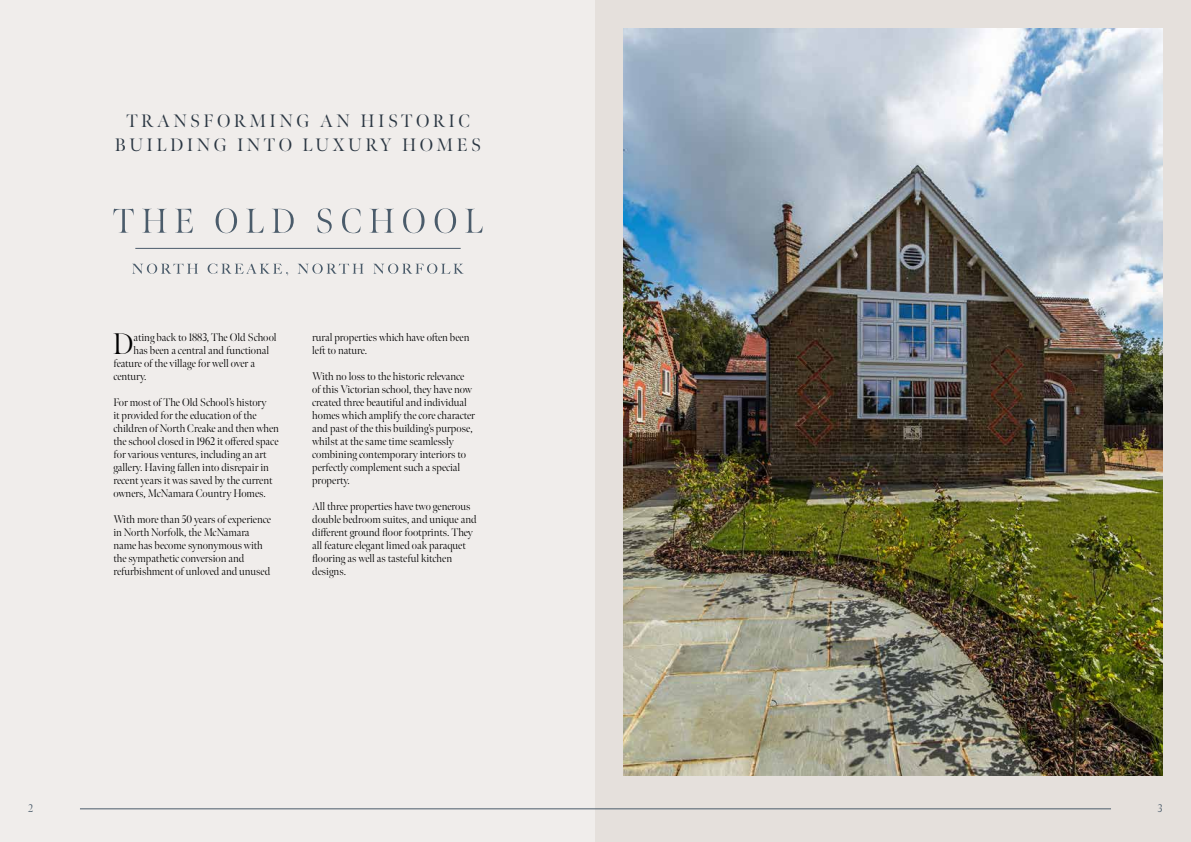
<style>
.page{position:relative;width:1191px;height:842px;background:#fff}
.page>*{position:absolute;margin:0;border:0;box-sizing:border-box;transform-origin:0 0}
.t1{font:300 29.7px "Meno Banner";color:#000}
.t2{font:18px/24px "Meno Banner";letter-spacing:.19em;color:#2a3642;text-align:center}
.t3{font:300 11px/13px "Meno Banner";color:#000}
.t4{font:300 11px "Meno Banner";color:#4b5c6b}
</style>
<div class="page">
<div style="left:0;top:0;width:595px;height:842px;background:#f0edeb"></div>
<div style="left:595px;top:0;width:596px;height:842px;background:#e5e0dc"></div>
<hr style="left:80px;top:809px;width:1031px;height:1px;background:#4b5c6b">
<img style="left:624px;top:28px;width:538px;height:748px">
<hr style="left:135px;top:248px;width:326px;height:1px;background:#4b5c6b">
<svg style="left:113px;top:209px;width:21px;height:24px"></svg>
<svg style="left:142px;top:209px;width:25px;height:24px"></svg>
<svg style="left:175px;top:209px;width:18px;height:24px"></svg>
<svg style="left:216px;top:208px;width:21px;height:25px"></svg>
<svg style="left:246px;top:209px;width:17px;height:24px"></svg>
<svg style="left:272px;top:209px;width:22px;height:24px"></svg>
<svg style="left:317px;top:208px;width:15px;height:25px"></svg>
<svg style="left:342px;top:208px;width:18px;height:25px"></svg>
<svg style="left:369px;top:209px;width:25px;height:24px"></svg>
<svg style="left:403px;top:208px;width:21px;height:25px"></svg>
<svg style="left:434px;top:208px;width:22px;height:25px"></svg>
<svg style="left:465px;top:209px;width:17px;height:24px"></svg>
<svg style="left:132px;top:264px;width:66px;height:10px"></svg>
<svg style="left:208px;top:264px;width:80px;height:12px"></svg>
<svg style="left:297px;top:264px;width:66px;height:10px"></svg>
<svg style="left:373px;top:264px;width:91px;height:10px"></svg>
<h2 class="t2" style="left:115px;top:109px;width:367px">TRANSFORMING AN HISTORIC<br>BUILDING INTO LUXURY HOMES</h2>
<h1 class="t1" style="left:113px;top:326px;width:22px">D</h1>
<p class="t3" style="left:134px;top:331px;width:145px">ating back to 1883, The Old School</p>
<p class="t3" style="left:134px;top:344px;width:137px">has been a central and functional</p>
<p class="t3" style="left:113px;top:357px;width:143px">feature of the village for well over a</p>
<p class="t3" style="left:113px;top:370px;width:35px">century.</p>
<p class="t3" style="left:113px;top:396px;width:167px">For most of The Old School’s history<br>it provided for the education of the children of North Creake and then when the school closed in 1962 it offered space for various ventures, including an art gallery. Having fallen into disrepair in recent years it was saved by the current owners, McNamara Country Homes.</p>
<p class="t3" style="left:113px;top:513px;width:159px">With more than 50 years of experience in North Norfolk, the McNamara name has become synonymous with the sympathetic conversion and refurbishment of unloved and unused</p>
<p class="t3" style="left:312px;top:331px;width:159px">rural properties which have often been left to nature.</p>
<p class="t3" style="left:312px;top:370px;width:164px">With no loss to the historic relevance of this Victorian school, they have now created three beautiful and individual homes which amplify the core character and past of the this building’s purpose, whilst at the same time seamlessly combining contemporary interiors to perfectly complement such a special property.</p>
<p class="t3" style="left:312px;top:500px;width:166px">All three properties have two generous double bedroom suites, and unique and different ground floor footprints. They all feature elegant limed oak paraquet flooring as well as tasteful kitchen designs.</p>
<p class="t4" style="left:28px;top:802px;width:6px">2</p>
<p class="t4" style="left:1157px;top:802px;width:6px">3</p>
</div>
